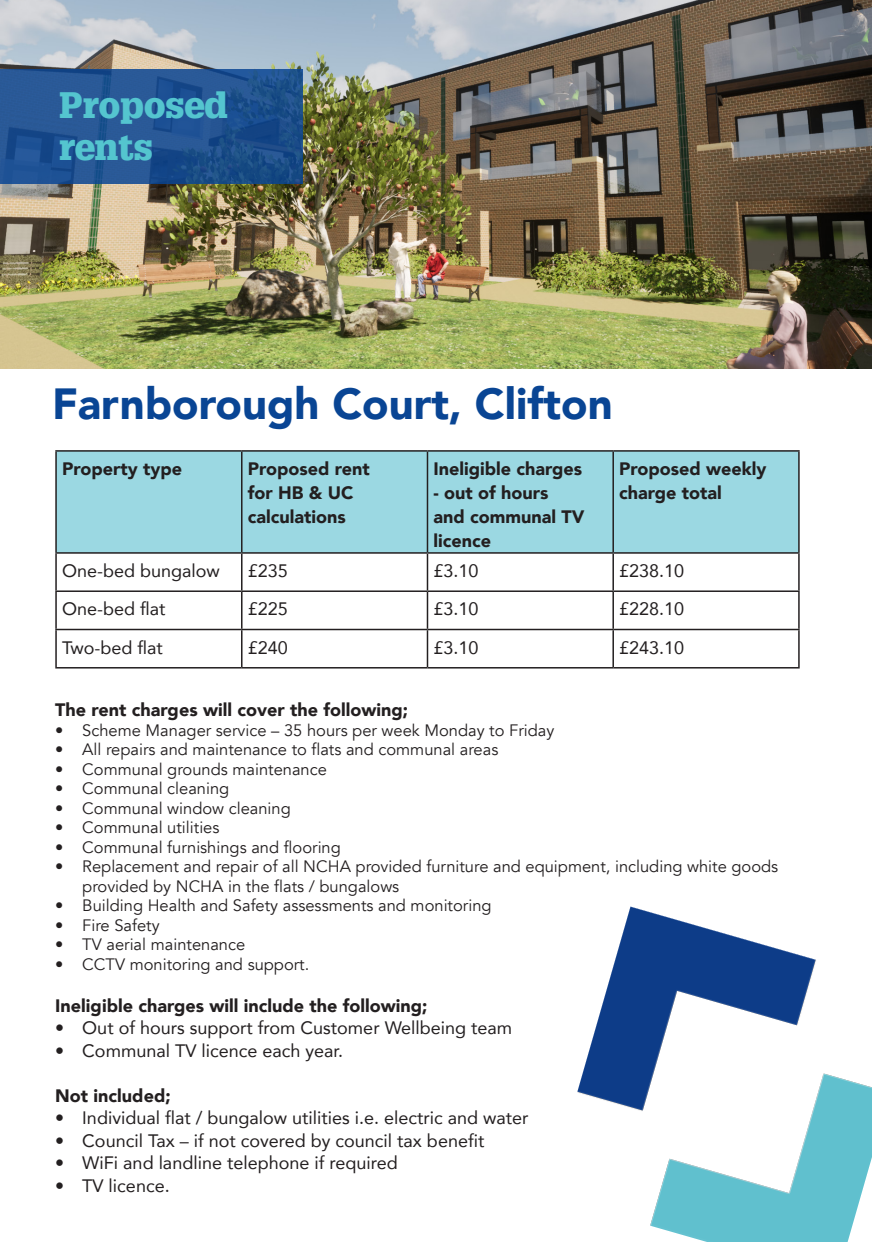
<style>
.page{position:relative;width:872px;height:1242px;background:#fff}
.page>*{position:absolute;margin:0;border:0;box-sizing:border-box;transform-origin:0 0}
.t1{font:900 43.5px "Avenir";color:#094594}
.t2{font:900 36px/42px "Glypha LT Std";letter-spacing:-.01em;color:#54c5cf}
.t3{font:18px "Avenir";color:#231f20}
.t4{font:900 18px/24px "Avenir";color:#231f20}
.t5{font:16.5px/19.5px "Avenir";color:#231f20}
</style>
<div class="page">
<div style="left:57px;top:452px;width:741px;height:100px;background:#9bd8e2"></div>
<hr style="left:55px;top:450px;width:187px;height:2px;background:#231f20">
<hr style="left:55px;top:452px;width:2px;height:100px;background:#231f20">
<hr style="left:242px;top:450px;width:185px;height:2px;background:#231f20">
<hr style="left:241px;top:452px;width:1px;height:100px;background:#231f20">
<hr style="left:427px;top:450px;width:186px;height:2px;background:#231f20">
<hr style="left:427px;top:452px;width:1px;height:100px;background:#231f20">
<hr style="left:613px;top:450px;width:186px;height:2px;background:#231f20">
<hr style="left:612px;top:452px;width:2px;height:100px;background:#231f20">
<hr style="left:798px;top:452px;width:1px;height:100px;background:#231f20">
<hr style="left:55px;top:552px;width:187px;height:2px;background:#231f20">
<hr style="left:55px;top:554px;width:2px;height:36px;background:#231f20">
<hr style="left:242px;top:552px;width:185px;height:2px;background:#231f20">
<hr style="left:241px;top:554px;width:1px;height:36px;background:#231f20">
<hr style="left:427px;top:552px;width:186px;height:2px;background:#231f20">
<hr style="left:427px;top:554px;width:1px;height:36px;background:#231f20">
<hr style="left:613px;top:552px;width:186px;height:2px;background:#231f20">
<hr style="left:612px;top:554px;width:2px;height:36px;background:#231f20">
<hr style="left:798px;top:554px;width:1px;height:36px;background:#231f20">
<hr style="left:55px;top:590px;width:187px;height:2px;background:#231f20">
<hr style="left:55px;top:592px;width:2px;height:37px;background:#231f20">
<hr style="left:242px;top:590px;width:185px;height:2px;background:#231f20">
<hr style="left:241px;top:592px;width:1px;height:37px;background:#231f20">
<hr style="left:427px;top:590px;width:186px;height:2px;background:#231f20">
<hr style="left:427px;top:592px;width:1px;height:37px;background:#231f20">
<hr style="left:613px;top:590px;width:186px;height:2px;background:#231f20">
<hr style="left:612px;top:592px;width:2px;height:37px;background:#231f20">
<hr style="left:798px;top:592px;width:1px;height:37px;background:#231f20">
<hr style="left:55px;top:629px;width:187px;height:1px;background:#231f20">
<hr style="left:55px;top:630px;width:2px;height:37px;background:#231f20">
<hr style="left:242px;top:629px;width:185px;height:1px;background:#231f20">
<hr style="left:241px;top:630px;width:1px;height:37px;background:#231f20">
<hr style="left:427px;top:629px;width:186px;height:1px;background:#231f20">
<hr style="left:427px;top:630px;width:1px;height:37px;background:#231f20">
<hr style="left:613px;top:629px;width:186px;height:1px;background:#231f20">
<hr style="left:612px;top:630px;width:2px;height:37px;background:#231f20">
<hr style="left:798px;top:630px;width:1px;height:37px;background:#231f20">
<hr style="left:55px;top:667px;width:187px;height:1px;background:#231f20">
<hr style="left:242px;top:667px;width:185px;height:1px;background:#231f20">
<hr style="left:427px;top:667px;width:186px;height:1px;background:#231f20">
<hr style="left:613px;top:667px;width:186px;height:1px;background:#231f20">
<img style="left:0;top:0;width:872px;height:369px">
<svg style="left:0;top:69px;width:303px;height:115px;fill:#235695"></svg>
<img style="left:577px;top:906px;width:295px;height:336px">
<p class="t2" style="left:59px;top:84px;width:170px">Proposed rents</p>
<p class="t1" style="left:52px;top:367px;width:562px">Farnborough Court, Clifton</p>
<p class="t4" style="left:62px;top:456px;width:121px">Property type</p>
<p class="t4" style="left:248px;top:456px;width:123px">Proposed rent for HB &amp; UC calculations</p>
<p class="t4" style="left:433px;top:456px;width:150px">Ineligible charges</p>
<p class="t4" style="left:433px;top:480px;width:152px">- out of hours<br>and communal TV licence</p>
<p class="t4" style="left:619px;top:456px;width:149px">Proposed weekly charge total</p>
<p class="t3" style="left:62px;top:556px;width:159px">One-bed bungalow</p>
<p class="t3" style="left:248px;top:556px;width:42px">£235</p>
<p class="t3" style="left:433px;top:556px;width:47px">£3.10</p>
<p class="t3" style="left:619px;top:556px;width:67px">£238.10</p>
<p class="t3" style="left:62px;top:594px;width:105px">One-bed flat</p>
<p class="t3" style="left:248px;top:594px;width:42px">£225</p>
<p class="t3" style="left:433px;top:594px;width:47px">£3.10</p>
<p class="t3" style="left:619px;top:594px;width:67px">£228.10</p>
<p class="t3" style="left:62px;top:633px;width:102px">Two-bed flat</p>
<p class="t3" style="left:248px;top:633px;width:42px">£240</p>
<p class="t3" style="left:433px;top:633px;width:47px">£3.10</p>
<p class="t3" style="left:619px;top:633px;width:67px">£243.10</p>
<p class="t4" style="left:55px;top:697px;width:354px">The rent charges will cover the following;</p>
<p class="t5" style="left:55px;top:720px;width:500px">• Scheme Manager service – 35 hours per week Monday to Friday</p>
<p class="t5" style="left:55px;top:740px;width:444px">• All repairs and maintenance to flats and communal areas</p>
<p class="t5" style="left:55px;top:759px;width:273px">• Communal grounds maintenance</p>
<p class="t5" style="left:55px;top:779px;width:176px">• Communal cleaning</p>
<p class="t5" style="left:55px;top:798px;width:237px">• Communal window cleaning</p>
<p class="t5" style="left:55px;top:818px;width:166px">• Communal utilities</p>
<p class="t5" style="left:55px;top:837px;width:287px">• Communal furnishings and flooring</p>
<p class="t5" style="left:82px;top:857px;width:697px;text-indent:-27px">• Replacement and repair of all NCHA provided furniture and equipment, including white goods provided by NCHA in the flats / bungalows</p>
<p class="t5" style="left:55px;top:896px;width:438px">• Building Health and Safety assessments and monitoring</p>
<p class="t5" style="left:55px;top:915px;width:106px">• Fire Safety</p>
<p class="t5" style="left:55px;top:935px;width:191px">• TV aerial maintenance</p>
<p class="t5" style="left:55px;top:954px;width:255px">• CCTV monitoring and support.</p>
<p class="t4" style="left:55px;top:993px;width:374px">Ineligible charges will include the following;</p>
<p class="t3" style="left:55px;top:1013px;width:458px">• Out of hours support from Customer Wellbeing team</p>
<p class="t3" style="left:55px;top:1036px;width:289px">• Communal TV licence each year.</p>
<p class="t4" style="left:55px;top:1083px;width:117px">Not included;</p>
<p class="t3" style="left:55px;top:1103px;width:475px">• Individual flat / bungalow utilities i.e. electric and water</p>
<p class="t3" style="left:55px;top:1126px;width:430px">• Council Tax – if not covered by council tax benefit</p>
<p class="t3" style="left:55px;top:1148px;width:344px">• WiFi and landline telephone if required</p>
<p class="t3" style="left:55px;top:1171px;width:116px">• TV licence.</p>
</div>
